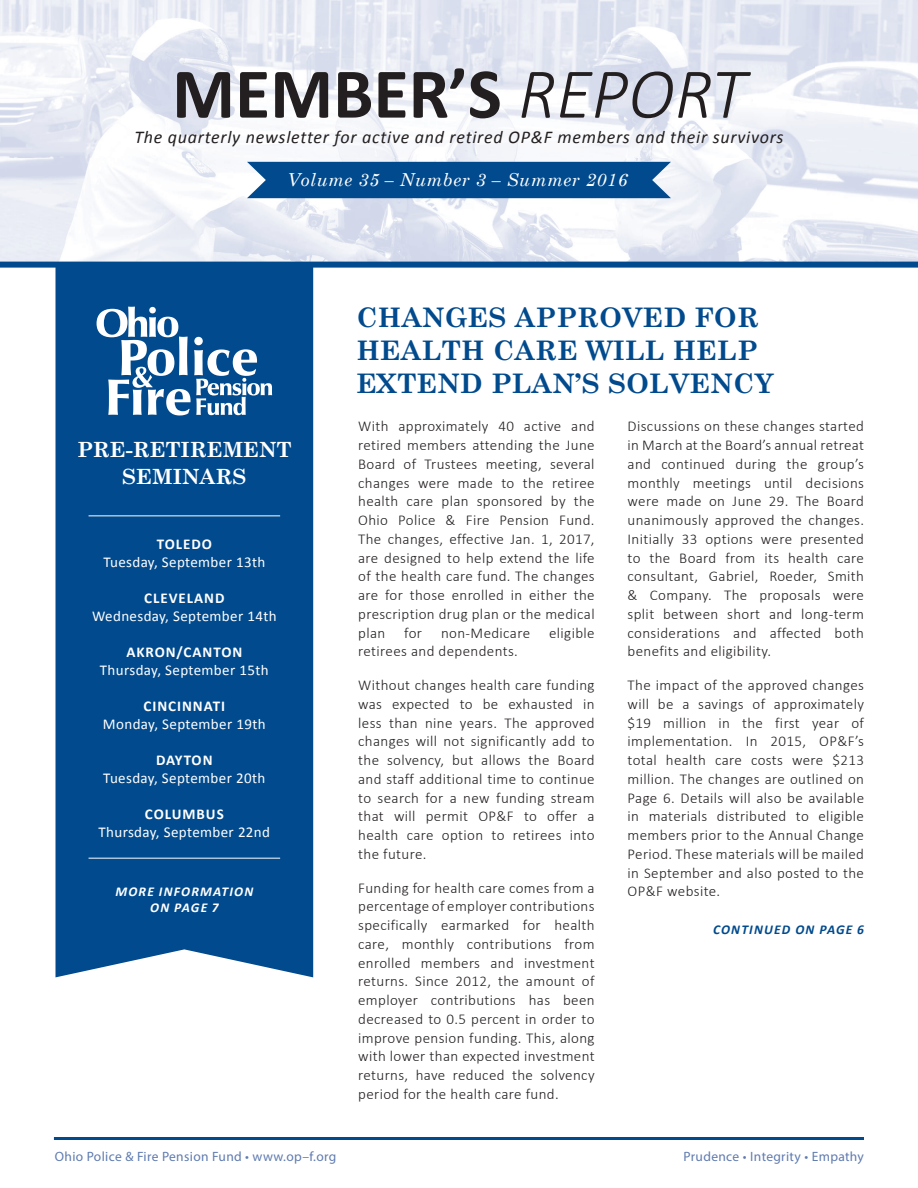
<style>
.page{position:relative;width:918px;height:1188px;background:#fff}
.page>*{position:absolute;margin:0;border:0;box-sizing:border-box;transform-origin:0 0}
.t1{font:700 72px "Calibri";color:#231f20}
.t2{font:700 27px/33px "Century Schoolbook";letter-spacing:.01em;color:#004a8d}
.t3{font:700 21px/27px "Century Schoolbook";letter-spacing:-.005em;color:#fff;text-align:center}
.t4{font:italic 18px "Calibri";letter-spacing:.04em;color:#231f20}
.t5{font:italic 17.85px "Century Schoolbook";letter-spacing:.03em;color:#fff}
.t6{font:300 15px/18.8px "Calibri";letter-spacing:.025em;color:#231f20;text-align:justify}
.t7{font:15px "Calibri";letter-spacing:.025em;color:#fff}
.t8{font:700 15px "Calibri";letter-spacing:.065em;color:#fff}
.t9{font:13.5px "Myriad Pro";letter-spacing:.025em;color:#5f7bb0}
.t10{font:italic 700 13.5px/16.2px "Calibri";letter-spacing:.09em;color:#fff;text-align:center}
.t11{font:italic 700 13.5px "Calibri";letter-spacing:.09em;color:#004a8d}
.s1{font-weight:300;font-style:italic}
</style>
<div class="page">
<img style="left:0;top:0;width:918px;height:262px">
<img style="left:204px;top:0;width:612px;height:159px">
<img style="left:357px;top:159px;width:459px;height:103px">
<div style="left:247px;top:162px;width:424px;height:36px;background:#004a8d"></div>
<div style="left:0;top:262px;width:918px;height:6px;background:#004a8d"></div>
<div style="left:56px;top:268px;width:257px;height:709px;background:#004a8d"></div>
<svg style="left:97px;top:307px;width:175px;height:108px"></svg>
<hr style="left:89px;top:515px;width:191px;height:1px;background:#fff">
<hr style="left:89px;top:858px;width:191px;height:1px;background:#fff">
<hr style="left:54px;top:1137px;width:810px;height:3px;background:#004a8d">
<h1 class="t1" style="left:172px;top:48px;width:575px">MEMBER’S <span class="s1">REPORT</span></h1>
<p class="t4" style="left:134px;top:125px;width:651px">The quarterly newsletter for active and retired OP&amp;F members and their survivors</p>
<p class="t5" style="left:288px;top:166px;width:341px">Volume 35 – Number 3 – Summer 2016</p>
<h3 class="t3" style="left:77px;top:434px;width:216px">PRE-RETIREMENT<br>SEMINARS</h3>
<p class="t8" style="left:157px;top:534px;width:57px">TOLEDO</p>
<p class="t7" style="left:103px;top:552px;width:164px">Tuesday, September 13th</p>
<p class="t8" style="left:144px;top:588px;width:82px">CLEVELAND</p>
<p class="t7" style="left:92px;top:606px;width:186px">Wednesday, September 14th</p>
<p class="t8" style="left:126px;top:642px;width:117px">AKRON/CANTON</p>
<p class="t7" style="left:100px;top:660px;width:170px">Thursday, September 15th</p>
<p class="t8" style="left:144px;top:696px;width:83px">CINCINNATI</p>
<p class="t7" style="left:103px;top:714px;width:164px">Monday, September 19th</p>
<p class="t8" style="left:156px;top:750px;width:58px">DAYTON</p>
<p class="t7" style="left:103px;top:768px;width:164px">Tuesday, September 20th</p>
<p class="t8" style="left:145px;top:804px;width:80px">COLUMBUS</p>
<p class="t7" style="left:99px;top:822px;width:173px">Thursday, September 22nd</p>
<p class="t10" style="left:115px;top:883px;width:139px">MORE INFORMATION<br>ON PAGE 7</p>
<h2 class="t2" style="left:356px;top:299px;width:419px">CHANGES APPROVED FOR<br>HEALTH CARE WILL HELP<br>EXTEND PLAN’S SOLVENCY</h2>
<p class="t6" style="left:358px;top:417px;width:238px">With approximately 40 active and retired members attending the June Board of Trustees meeting, several changes were made to the retiree health care plan sponsored by the Ohio Police &amp; Fire Pension Fund.<br>The changes, effective Jan. 1, 2017, are designed to help extend the life of the health care fund. The changes are for those enrolled in either the prescription drug plan or the medical plan</p>
<p class="t6" style="left:628px;top:417px;width:238px">Discussions on these changes started in March at the Board’s annual retreat and continued during the group’s monthly meetings until decisions were made on June 29. The Board unanimously approved the changes.<br>Initially 33 options were presented to the Board from its health care consultant, Gabriel, Roeder, Smith &amp; Company. The proposals were split between short and long-term considerations and affected both benefits and eligibility.</p>
<p class="t6" style="left:628px;top:676px;width:238px">The impact of the approved changes will be a savings of approximately $19 million in the first year of implementation. In 2015, OP&amp;F’s total health care costs were $213 million. The changes are outlined on Page 6. Details will also be available in materials distributed to eligible members prior to the Annual Change Period. These materials will be mailed in September and also posted to the OP&amp;F website.</p>
<p class="t11" style="left:713px;top:921px;width:152px">CONTINUED ON PAGE 6</p>
<p class="t6" style="left:404px;top:623px;width:19px">for</p>
<p class="t6" style="left:441px;top:623px;width:90px">non-Medicare</p>
<p class="t6" style="left:549px;top:623px;width:47px">eligible</p>
<p class="t6" style="left:358px;top:642px;width:161px">retirees and dependents.</p>
<p class="t6" style="left:358px;top:676px;width:238px">Without changes health care funding was expected to be exhausted in less than nine years. The approved changes will not significantly add to the solvency, but allows the Board and staff additional time to continue to search for a new funding stream that will permit OP&amp;F to offer a health care option to retirees into the future.</p>
<p class="t6" style="left:358px;top:878px;width:238px">Funding for health care comes from a percentage of employer contributions specifically earmarked for health care, monthly contributions from enrolled members and investment returns. Since 2012, the amount of employer contributions has been decreased to 0.5 percent in order to improve pension funding. This, along with lower than expected investment returns, have reduced the solvency period for the health care fund.</p>
<p class="t9" style="left:55px;top:1148px;width:283px">Ohio Police &amp; Fire Pension Fund • www.op–f.org</p>
<p class="t9" style="left:684px;top:1148px;width:182px">Prudence • Integrity • Empathy</p>
</div>
